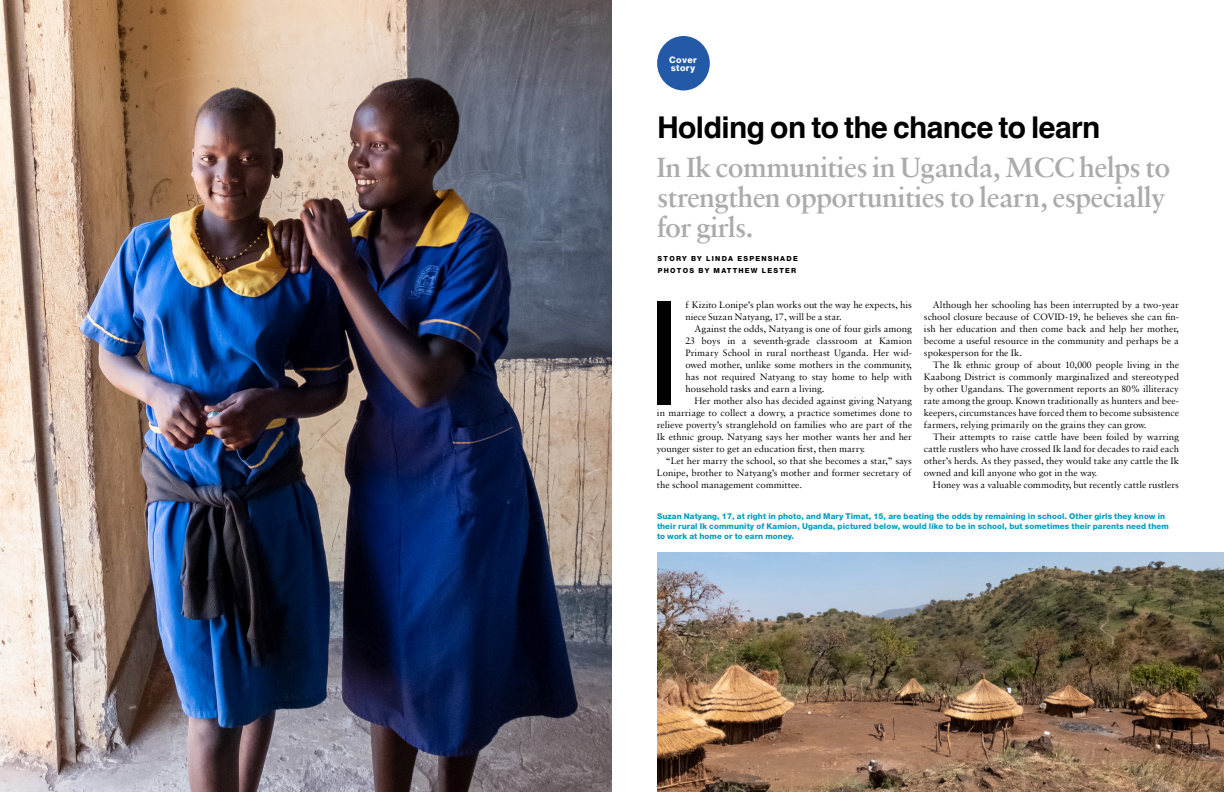
<style>
.page{position:relative;width:1224px;height:792px;background:#fff}
.page>*{position:absolute;margin:0;border:0;box-sizing:border-box;transform-origin:0 0}
.t1{font:144.5px "Helvetica Neue";color:#000}
.t2{font:600 30px/30px "Sabon";letter-spacing:-.02em;color:#acabab}
.t3{font:700 30px "Helvetica";letter-spacing:-.02em;color:#000}
.t4{font:10px/12px "Sabon";color:#000;text-align:justify}
.t5{font:800 9px/8px "Helvetica Now Text";letter-spacing:.04em;color:#fff}
.t6{font:800 8px/10px "Helvetica Neue";letter-spacing:.01em;color:#009fc1}
.t7{font:800 7px/12px "Helvetica Neue";letter-spacing:.18em;color:#000}
</style>
<div class="page">
<div style="left:657px;top:36px;width:53px;height:54px;background:#2359a7;border-radius:50%"></div>
<img style="left:657px;top:552px;width:567px;height:240px">
<img style="left:0;top:0;width:612px;height:792px">
<p class="t5" style="left:669px;top:56px;width:29px">Cover story</p>
<h2 class="t3" style="left:657px;top:109px;width:445px">Holding on to the chance to learn</h2>
<h2 class="t2" style="left:656px;top:151px;width:516px">In Ik communities in Uganda, MCC helps to strengthen opportunities to learn, especially for girls.</h2>
<p class="t7" style="left:658px;top:252px;width:142px">STORY BY LINDA ESPENSHADE<br>PHOTOS BY MATTHEW LESTER</p>
<h1 class="t1" style="left:645px;top:249px;width:39px">I</h1>
<p class="t4" style="left:685px;top:299px;width:228px">f Kizito Lonipe’s plan works out the way he expects, his niece Suzan Natyang, 17, will be a star.</p>
<p class="t4" style="left:924px;top:299px;width:257px;text-indent:9px">Although her schooling has been interrupted by a two-year school closure because of COVID-19, he believes she can fin&shy;ish her education and then come back and help her mother, become a useful resource in the community and perhaps be a spokesperson for the Ik.</p>
<p class="t4" style="left:924px;top:359px;width:257px;text-indent:9px">The Ik ethnic group of about 10,000 people living in the Kaabong District is commonly marginalized and stereotyped by other Ugandans. The government reports an 80% illiteracy rate among the group. Known traditionally as hunters and bee&shy;keepers, circumstances have forced them to become subsistence farmers, relying primarily on the grains they can grow.</p>
<p class="t4" style="left:924px;top:431px;width:256px;text-indent:9px">Their attempts to raise cattle have been foiled by warring cattle rustlers who have crossed Ik land for decades to raid each other’s herds. As they passed, they would take any cattle the Ik owned and kill anyone who got in the way.</p>
<p class="t4" style="left:933px;top:479px;width:247px">Honey was a valuable commodity, but recently cattle rustlers</p>
<p class="t6" style="left:657px;top:511px;width:514px">Suzan Natyang, 17, at right in photo, and Mary Timat, 15, are beating the odds by remaining in school. Other girls they know in their rural Ik community of Kamion, Uganda, pictured below, would like to be in school, but sometimes their parents need them to work at home or to earn money.</p>
<p class="t4" style="left:685px;top:323px;width:228px;text-indent:9px">Against the odds, Natyang is one of four girls among 23 boys in a seventh-grade classroom at Kamion Primary School in rural northeast Uganda. Her wid&shy;owed mother, unlike some mothers in the community, has not required Natyang to stay home to help with household tasks and earn a living.</p>
<p class="t4" style="left:657px;top:395px;width:257px;text-indent:37px">Her mother also has decided against giving Natyang in marriage to collect a dowry, a practice sometimes done to relieve poverty’s stranglehold on families who are part of the Ik ethnic group. Natyang says her mother wants her and her younger sister to get an education first, then marry.</p>
<p class="t4" style="left:657px;top:455px;width:256px;text-indent:9px">“Let her marry the school, so that she becomes a star,” says Lonipe, brother to Natyang’s mother and former secretary of the school management committee.</p>
</div>
